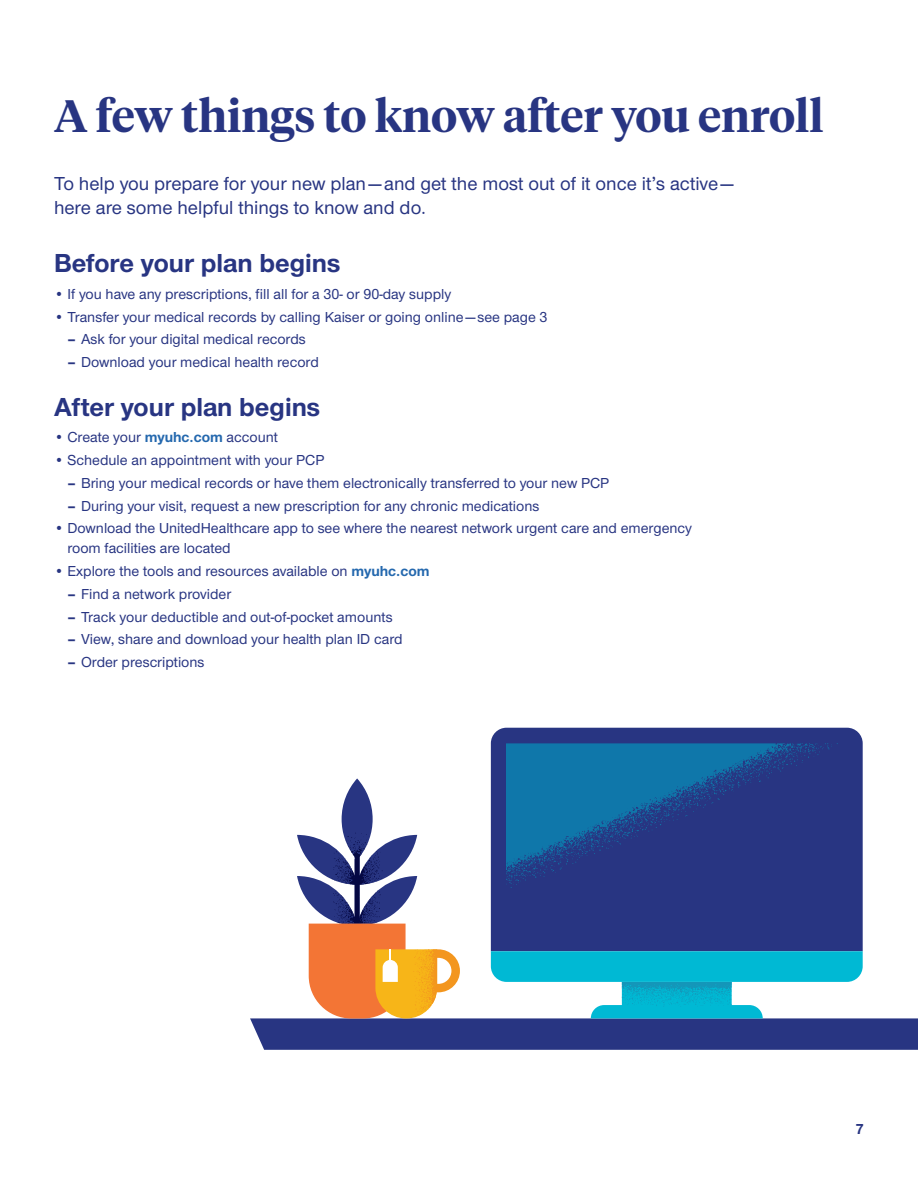
<style>
.page{position:relative;width:918px;height:1188px;background:#fff}
.page>*{position:absolute;margin:0;border:0;box-sizing:border-box;transform-origin:0 0}
.t1{font:600 45px "UHC Serif Headline";color:#283582}
.t2{font:700 27px "UHC Sans";color:#283582}
.t3{font:500 19.5px/24px "UHC Sans";color:#283582}
.t4{font:500 15px/19.5px "UHC Sans";color:#283582}
.t5{font:700 15px "UHC Sans";color:#283582}
.s1{font-weight:700}
.s2{font-weight:700;color:#2468ae}
</style>
<div class="page">
<div style="left:491px;top:728px;width:372px;height:50px;background:#283582"></div>
<svg style="left:506px;top:743px;width:332px;height:35px;background:#1566a0"></svg>
<svg style="left:250px;top:778px;width:668px;height:272px"></svg>
<h2 class="t1" style="left:54px;top:85px;width:771px">A few things to know after you enroll</h2>
<p class="t3" style="left:54px;top:171px;width:681px">To help you prepare for your new plan — and get the most out of it once it’s active — here are some helpful things to know and do.</p>
<h3 class="t2" style="left:54px;top:245px;width:288px">Before your plan begins</h3>
<p class="t4" style="left:54px;top:283px;width:399px">• If you have any prescriptions, fill all for a 30- or 90-day supply</p>
<p class="t4" style="left:54px;top:306px;width:495px">• Transfer your medical records by calling Kaiser or going online — see page 3</p>
<p class="t4" style="left:68px;top:329px;width:240px"><span class="s1">–</span> Ask for your digital medical records</p>
<p class="t4" style="left:68px;top:352px;width:253px"><span class="s1">–</span> Download your medical health record</p>
<h3 class="t2" style="left:54px;top:389px;width:268px">After your plan begins</h3>
<p class="t4" style="left:54px;top:427px;width:226px">• Create your <span class="s2">myuhc.com</span> account</p>
<p class="t4" style="left:54px;top:449px;width:272px">• Schedule an appointment with your PCP</p>
<p class="t4" style="left:68px;top:472px;width:543px"><span class="s1">–</span> Bring your medical records or have them electronically transferred to your new PCP</p>
<p class="t4" style="left:68px;top:495px;width:473px"><span class="s1">–</span> During your visit, request a new prescription for any chronic medications</p>
<p class="t4" style="left:68px;top:518px;width:626px;text-indent:-14px">• Download the UnitedHealthcare app to see where the nearest network urgent care and emergency room facilities are located</p>
<p class="t4" style="left:54px;top:560px;width:377px">• Explore the tools and resources available on <span class="s2">myuhc.com</span></p>
<p class="t4" style="left:68px;top:583px;width:165px"><span class="s1">–</span> Find a network provider</p>
<p class="t4" style="left:68px;top:606px;width:327px"><span class="s1">–</span> Track your deductible and out-of-pocket amounts</p>
<p class="t4" style="left:68px;top:629px;width:337px"><span class="s1">–</span> View, share and download your health plan ID card</p>
<p class="t4" style="left:68px;top:652px;width:139px"><span class="s1">–</span> Order prescriptions</p>
<p class="t5" style="left:855px;top:1119px;width:10px">7</p>
</div>
